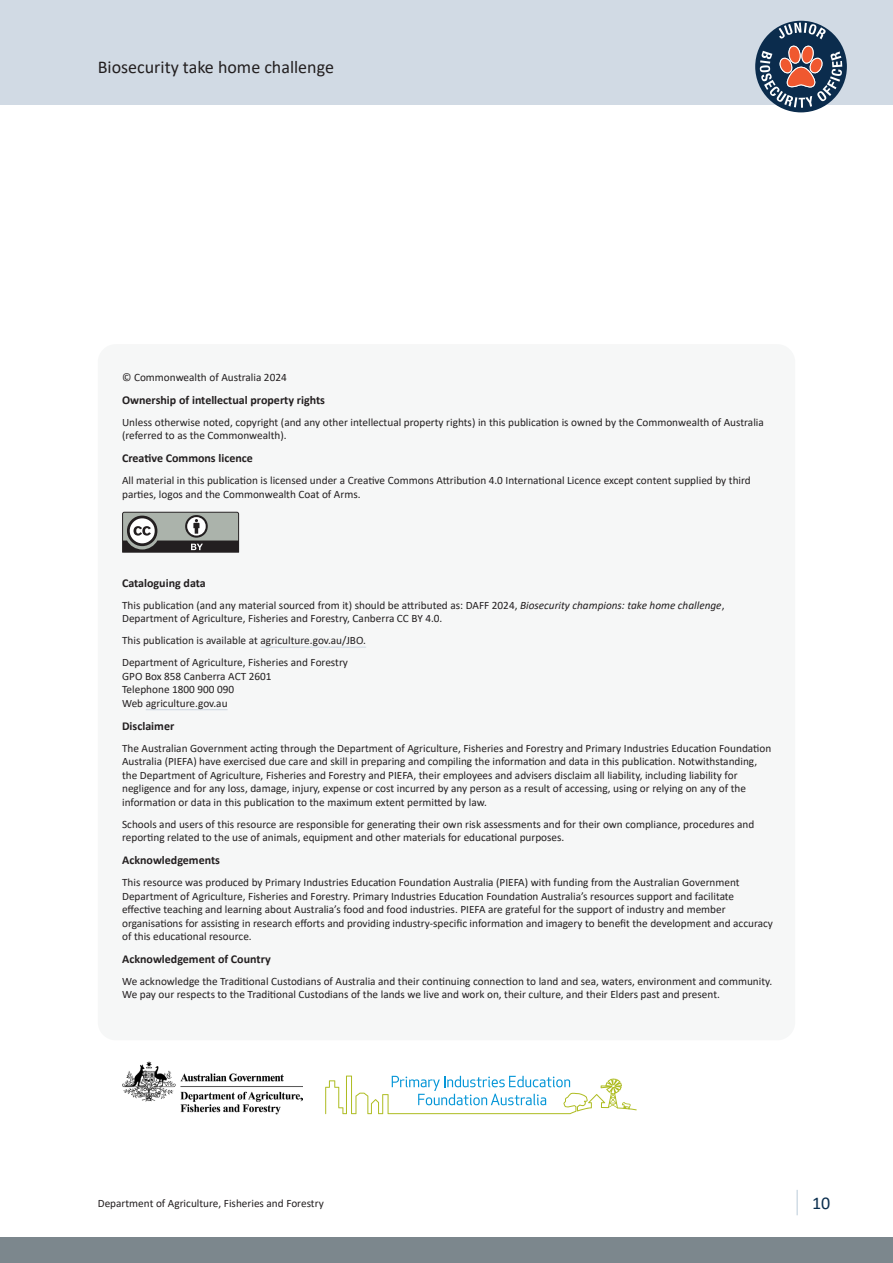
<style>
.page{position:relative;width:893px;height:1263px;background:#fff}
.page>*{position:absolute;margin:0;border:0;box-sizing:border-box;transform-origin:0 0}
.t1{font:18px "Calibri";color:#231f20}
.t2{font:18px "Calibri";color:#0a2e4e}
.t3{font:700 12px "Calibri";color:#231f20}
.Body_copy{font:11.25px/13.5px "Calibri";color:#231f20}
.Underline_fineprint{font:11.25px "Calibri";color:#231f20}
.s1{font-style:italic}
</style>
<div class="page">
<div style="left:0;top:0;width:893px;height:104px;background:#d1dae4"></div>
<div style="left:755px;top:21px;width:92px;height:91px;background:#0b2c4d;border-radius:50%"></div>
<svg style="left:779px;top:23px;width:47px;height:16px"></svg>
<svg style="left:760px;top:45px;width:82px;height:63px"></svg>
<div style="left:0;top:1237px;width:893px;height:26px;background:#7c878d"></div>
<hr style="left:796px;top:1190px;width:2px;height:25px;background:#d1dde6">
<div style="left:98px;top:344px;width:697px;height:696px;background:#f6f7f7;border-radius:18px"></div>
<hr style="left:260px;top:647px;width:106px;height:1px;background:#d1dae4">
<hr style="left:146px;top:709px;width:82px;height:1px;background:#d1dae4">
<svg style="left:122px;top:512px;width:117px;height:41px;background:#828481"></svg>
<img style="left:122px;top:1061px;width:181px;height:53px">
<svg style="left:325px;top:1075px;width:312px;height:39px"></svg>
<h1 class="t1" style="left:98px;top:55px;width:238px">Biosecurity take home challenge</h1>
<p class="Body_copy" style="left:122px;top:370px;width:166px">© Commonwealth of Australia 2024</p>
<p class="t3" style="left:122px;top:391px;width:204px">Ownership of intellectual property rights</p>
<p class="Body_copy" style="left:122px;top:415px;width:643px">Unless otherwise noted, copyright (and any other intellectual property rights) in this publication is owned by the Commonwealth of Australia (referred to as the Commonwealth).</p>
<p class="t3" style="left:122px;top:450px;width:132px">Creative Commons licence</p>
<p class="Body_copy" style="left:122px;top:473px;width:630px">All material in this publication is licensed under a Creative Commons Attribution 4.0 International Licence except content supplied by third parties, logos and the Commonwealth Coat of Arms.</p>
<p class="t3" style="left:122px;top:574px;width:85px">Cataloguing data</p>
<p class="Body_copy" style="left:122px;top:598px;width:604px">This publication (and any material sourced from it) should be attributed as: DAFF 2024, <span class="s1">Biosecurity champions: take home challenge</span>,<br>Department of Agriculture, Fisheries and Forestry, Canberra CC BY 4.0.</p>
<p class="Underline_fineprint" style="left:122px;top:633px;width:246px">This publication is available at agriculture.gov.au/JBO.</p>
<p class="Body_copy" style="left:122px;top:655px;width:227px">Department of Agriculture, Fisheries and Forestry</p>
<p class="Body_copy" style="left:122px;top:669px;width:151px">GPO Box 858 Canberra ACT 2601</p>
<p class="Body_copy" style="left:122px;top:682px;width:114px">Telephone 1800 900 090</p>
<p class="Body_copy" style="left:122px;top:696px;width:107px">Web agriculture.gov.au</p>
<p class="t3" style="left:122px;top:717px;width:54px">Disclaimer</p>
<p class="Body_copy" style="left:122px;top:741px;width:651px">The Australian Government acting through the Department of Agriculture, Fisheries and Forestry and Primary Industries Education Foundation Australia (PIEFA) have exercised due care and skill in preparing and compiling the information and data in this publication. Notwithstanding, the Department of Agriculture, Fisheries and Forestry and PIEFA, their employees and advisers disclaim all liability, including liability for negligence and for any loss, damage, injury, expense or cost incurred by any person as a result of accessing, using or relying on any of the information or data in this publication to the maximum extent permitted by law.</p>
<p class="Body_copy" style="left:122px;top:817px;width:634px">Schools and users of this resource are responsible for generating their own risk assessments and for their own compliance, procedures and reporting related to the use of animals, equipment and other materials for educational purposes.</p>
<p class="t3" style="left:122px;top:851px;width:99px">Acknowledgements</p>
<p class="Body_copy" style="left:122px;top:875px;width:652px">This resource was produced by Primary Industries Education Foundation Australia (PIEFA) with funding from the Australian Government Department of Agriculture, Fisheries and Forestry. Primary Industries Education Foundation Australia’s resources support and facilitate effective teaching and learning about Australia’s food and food industries. PIEFA are grateful for the support of industry and member organisations for assisting in research efforts and providing industry-specific information and imagery to benefit the development and accuracy of this educational resource.</p>
<p class="t3" style="left:122px;top:950px;width:150px">Acknowledgement of Country</p>
<p class="Body_copy" style="left:122px;top:974px;width:652px">We acknowledge the Traditional Custodians of Australia and their continuing connection to land and sea, waters, environment and community.<br>We pay our respects to the Traditional Custodians of the lands we live and work on, their culture, and their Elders past and present.</p>
<p class="Body_copy" style="left:98px;top:1196px;width:227px">Department of Agriculture, Fisheries and Forestry</p>
<h1 class="t2" style="left:812px;top:1191px;width:20px">10</h1>
</div>
